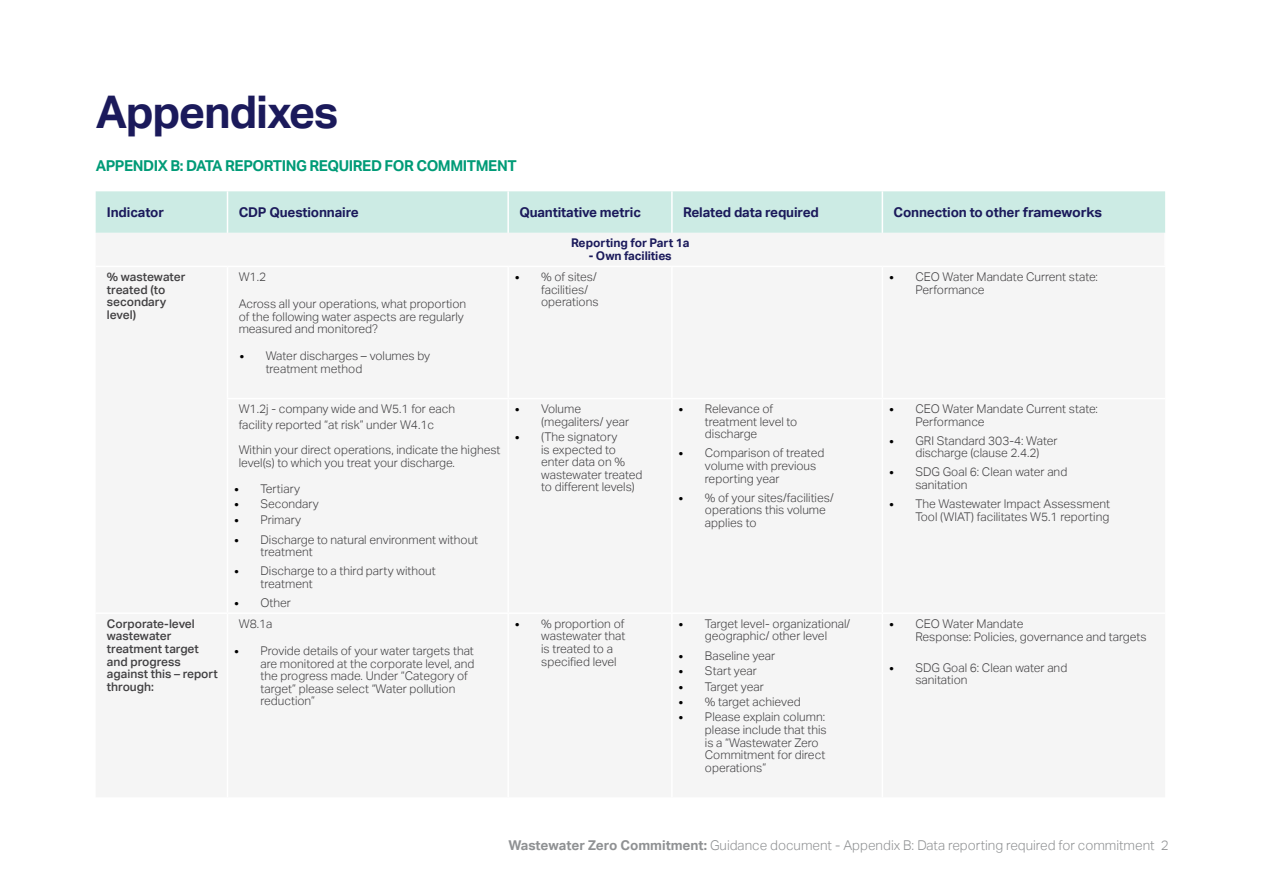
<style>
.page{position:relative;width:1263px;height:893px;background:#fff}
.page>*{position:absolute;margin:0;border:0;box-sizing:border-box;transform-origin:0 0}
.t1{font:700 45px "Aktiv Grotesk";letter-spacing:-.03em;color:#1b1a5b}
.t2{font:700 15px "Aktiv Grotesk";letter-spacing:-.03em;color:#009b77}
.t3{font:700 13.5px "Aktiv Grotesk";letter-spacing:-.01em;color:#1b1a5b}
.t4{font:300 13.5px "Aktiv Grotesk";color:#8f9193}
.t5{font:300 12px/12.6px "Aktiv Grotesk";color:#414042}
.t6{font:500 12px/12.6px "Aktiv Grotesk";color:#414042}
.t7{font:700 12px "Aktiv Grotesk";letter-spacing:-.01em;color:#1b1a5b}
.s1{font-family:"Trebuchet MS";font-weight:400;color:#000}
.s2{font-weight:700}
</style>
<div class="page">
<div style="left:96px;top:191px;width:1069px;height:42px;background:#ccebe4"></div>
<hr style="left:227px;top:191px;width:1px;height:42px;background:#fff">
<hr style="left:507px;top:191px;width:2px;height:42px;background:#fff">
<hr style="left:671px;top:191px;width:2px;height:42px;background:#fff">
<hr style="left:882px;top:191px;width:1px;height:42px;background:#fff">
<h1 class="t1" style="left:96px;top:86px;width:244px">Appendixes</h1>
<p class="t2" style="left:96px;top:157px;width:423px">APPENDIX B: DATA REPORTING REQUIRED FOR COMMITMENT</p>
<p class="t3" style="left:107px;top:204px;width:59px">Indicator</p>
<p class="t3" style="left:239px;top:204px;width:122px">CDP Questionnaire</p>
<p class="t3" style="left:519px;top:204px;width:123px">Quantitative metric</p>
<p class="t3" style="left:683px;top:204px;width:137px">Related data required</p>
<p class="t3" style="left:893px;top:204px;width:210px">Connection to other frameworks</p>
<p class="t7" style="left:571px;top:236px;width:120px">Reporting for Part 1a</p>
<p class="t7" style="left:589px;top:249px;width:84px">- Own facilities</p>
<p class="t6" style="left:107px;top:270px;width:80px">% wastewater treated (to secondary level)</p>
<p class="t5" style="left:239px;top:270px;width:29px">W1.2</p>
<p class="t5" style="left:541px;top:270px;width:59px;text-indent:-27px"><span class="s1">•</span> % of sites/ facilities/ operations</p>
<p class="t5" style="left:915px;top:270px;width:184px;text-indent:-27px"><span class="s1">•</span> CEO Water Mandate Current state:<br>Performance</p>
<p class="t5" style="left:239px;top:298px;width:229px">Across all your operations, what proportion of the following water aspects are regularly measured and monitored?</p>
<p class="t5" style="left:266px;top:350px;width:166px;text-indent:-27px"><span class="s1">•</span> Water discharges – volumes by treatment method</p>
<p class="t5" style="left:239px;top:401px;width:218px;line-height:15.5px">W1.2j - company wide and W5.1 for each facility reported “at risk” under W4.1c</p>
<p class="t5" style="left:239px;top:444px;width:263px">Within your direct operations, indicate the highest level(s) to which you treat your discharge.</p>
<p class="t5" style="left:233px;top:482px;width:68px"><span class="s1">•</span> Tertiary</p>
<p class="t5" style="left:233px;top:498px;width:87px"><span class="s1">•</span> Secondary</p>
<p class="t5" style="left:233px;top:513px;width:69px"><span class="s1">•</span> Primary</p>
<p class="t5" style="left:260px;top:533px;width:219px;text-indent:-27px"><span class="s1">•</span> Discharge to natural environment without treatment</p>
<p class="t5" style="left:260px;top:565px;width:177px;text-indent:-27px"><span class="s1">•</span> Discharge to a third party without treatment</p>
<p class="t5" style="left:233px;top:597px;width:59px"><span class="s1">•</span> Other</p>
<p class="t6" style="left:107px;top:617px;width:112px">Corporate-level wastewater treatment target and progress against this – report through:</p>
<p class="t5" style="left:239px;top:617px;width:35px">W8.1a</p>
<p class="t5" style="left:260px;top:644px;width:216px;text-indent:-27px"><span class="s1">•</span> Provide details of your water targets that are monitored at the corporate level, and the progress made. Under “Category of target” please select “Water pollution reduction”</p>
<p class="t5" style="left:541px;top:403px;width:89px;text-indent:-27px"><span class="s1">•</span> Volume (megaliters/ year</p>
<p class="t5" style="left:541px;top:430px;width:103px;text-indent:-27px"><span class="s1">•</span> (The signatory<br>is expected to enter data on % wastewater treated to different levels)</p>
<p class="t5" style="left:705px;top:403px;width:94px;text-indent:-27px"><span class="s1">•</span> Relevance of treatment level to discharge</p>
<p class="t5" style="left:705px;top:447px;width:121px;text-indent:-27px"><span class="s1">•</span> Comparison of treated volume with previous reporting year</p>
<p class="t5" style="left:705px;top:491px;width:130px;text-indent:-27px"><span class="s1">•</span> % of your sites/facilities/ operations this volume applies to</p>
<p class="t5" style="left:541px;top:617px;width:86px;text-indent:-27px"><span class="s1">•</span> % proportion of wastewater that is treated to a specified level</p>
<p class="t5" style="left:678px;top:617px;width:174px;text-align:center"><span class="s1">•</span> Target level- organizational/ geographic/ other level</p>
<p class="t5" style="left:678px;top:649px;width:99px"><span class="s1">•</span> Baseline year</p>
<p class="t5" style="left:678px;top:665px;width:80px"><span class="s1">•</span> Start year</p>
<p class="t5" style="left:678px;top:680px;width:87px"><span class="s1">•</span> Target year</p>
<p class="t5" style="left:678px;top:696px;width:124px"><span class="s1">•</span> % target achieved</p>
<p class="t5" style="left:705px;top:711px;width:123px;text-indent:-27px"><span class="s1">•</span> Please explain column: please include that this is a “Wastewater Zero<br>Commitment for direct operations”</p>
<p class="t5" style="left:915px;top:403px;width:184px;text-indent:-27px"><span class="s1">•</span> CEO Water Mandate Current state:<br>Performance</p>
<p class="t5" style="left:915px;top:434px;width:144px;text-indent:-27px"><span class="s1">•</span> GRI Standard 303-4: Water discharge (clause 2.4.2)</p>
<p class="t5" style="left:915px;top:466px;width:153px;text-indent:-27px"><span class="s1">•</span> SDG Goal 6: Clean water and sanitation</p>
<p class="t5" style="left:888px;top:498px;width:223px;text-align:right"><span class="s1">•</span> The Wastewater Impact Assessment<br>Tool (WIAT) facilitates W5.1 reporting</p>
<p class="t5" style="left:915px;top:617px;width:233px;text-indent:-27px"><span class="s1">•</span> CEO Water Mandate<br>Response: Policies, governance and targets</p>
<p class="t5" style="left:915px;top:661px;width:153px;text-indent:-27px"><span class="s1">•</span> SDG Goal 6: Clean water and sanitation</p>
<p class="t4" style="left:508px;top:837px;width:662px"><span class="s2">Wastewater Zero Commitment:</span> Guidance document - Appendix B: Data reporting required for commitment 2</p>
</div>
